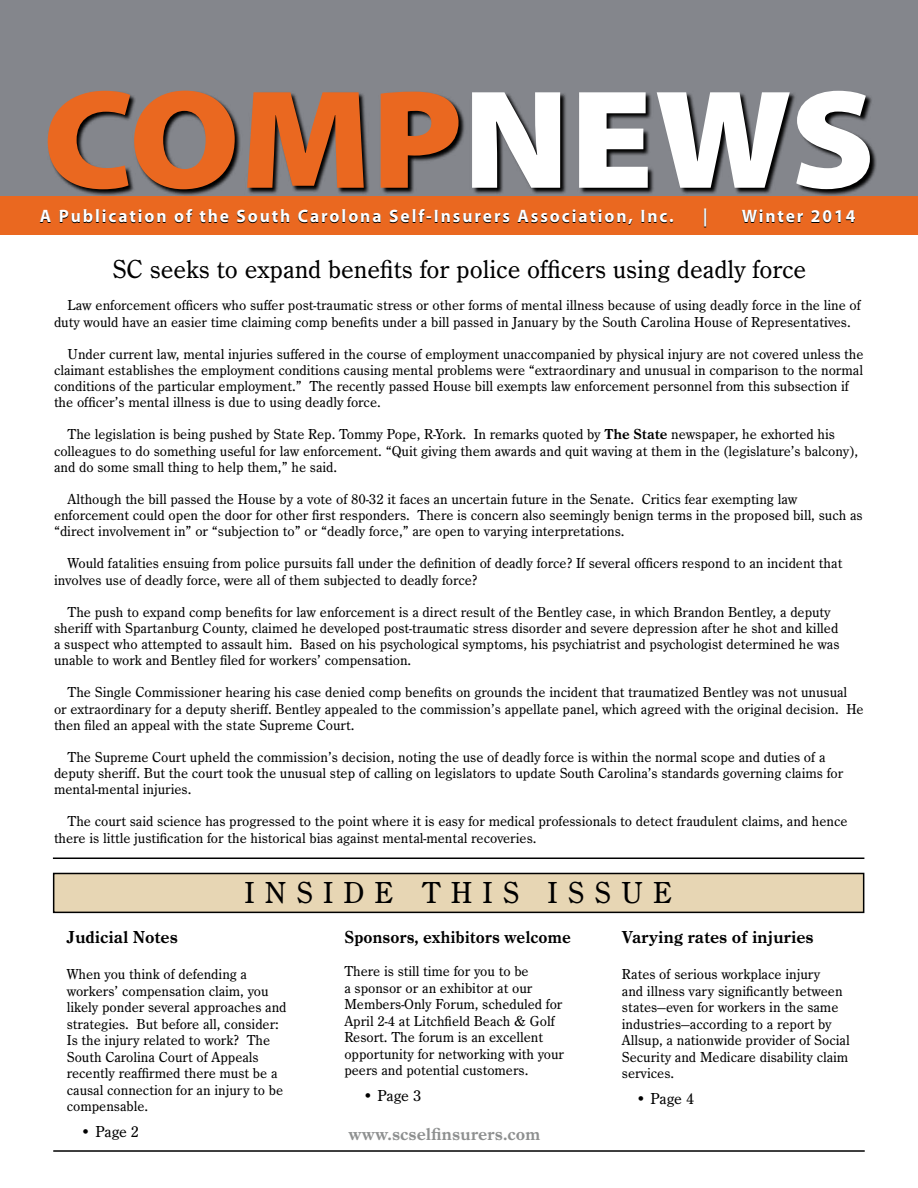
<style>
.page{position:relative;width:918px;height:1188px;background:#fff}
.page>*{position:absolute;margin:0;border:0;box-sizing:border-box;transform-origin:0 0}
.t1{font:900 141.6px "Myriad Pro";color:#ea6820;scale:1.07 1}
.t2{font:31.5px "Century Old Style EF";letter-spacing:.32em;color:#000}
.t3{font:27px "Century Old Style EF";color:#000}
.t4{font:700 18px "Myriad Pro";letter-spacing:.11em;color:#000}
.t5{font:700 18px "Century Old Style EF";color:#000}
.t6{font:700 18px "Century Old Style EF";color:#000;scale:.96 1}
.t7{font:700 18px "Century Old Style EF";color:#8e9090}
.t8{font:16.5px "Century Old Style EF";letter-spacing:-.02em;color:#000}
.t9{font:15px/16.5px "Century Old Style EF";color:#000}
.s1{color:#fff}
.s2{font-weight:700}
</style>
<div class="page">
<div style="left:0;top:195px;width:918px;height:40px;background:#ea6820"></div>
<div style="left:0;top:0;width:918px;height:195px;background:#84868c"></div>
<svg style="left:47px;top:92px;width:830px;height:104px"></svg>
<hr style="left:53px;top:1150px;width:812px;height:2px;background:#000">
<div style="left:54px;top:873px;width:810px;height:39px;background:#e7d6b4"></div>
<div style="left:53px;top:873px;width:811px;height:40px;border:2px solid #000"></div>
<hr style="left:53px;top:858px;width:811px;height:1px;background:#000">
<h1 class="t1" style="left:43px;top:45px;width:780px">COMP<span class="s1">NEWS</span></h1>
<p class="t4" style="left:40px;top:205px;width:635px">A Publication of the South Carolona Self-Insurers Association, Inc.</p>
<p class="t4" style="left:703px;top:205px;width:6px">|</p>
<p class="t4" style="left:742px;top:205px;width:115px">Winter 2014</p>
<h3 class="t3" style="left:112px;top:253px;width:695px">SC seeks to expand benefits for police officers using deadly force</h3>
<p class="t9" style="left:54px;top:297px;width:808px;text-indent:14px">Law enforcement officers who suffer post-traumatic stress or other forms of mental illness because of using deadly force in the line of duty would have an easier time claiming comp benefits under a bill passed in January by the South Carolina House of Representatives.</p>
<p class="t9" style="left:54px;top:346px;width:811px;text-indent:14px">Under current law, mental injuries suffered in the course of employment unaccompanied by physical injury are not covered unless the claimant establishes the employment conditions causing mental problems were “extraordinary and unusual in comparison to the normal conditions of the particular employment.” The recently passed House bill exempts law enforcement personnel from this subsection if the officer’s mental illness is due to using deadly force.</p>
<p class="t9" style="left:54px;top:426px;width:806px;text-indent:14px">The legislation is being pushed by State Rep. Tommy Pope, R-York. In remarks quoted by <span class="s2">The State</span> newspaper, he exhorted his colleagues to do something useful for law enforcement. “Quit giving them awards and quit waving at them in the (legislature’s balcony), and do some small thing to help them,” he said.</p>
<p class="t9" style="left:54px;top:491px;width:810px;text-indent:14px">Although the bill passed the House by a vote of 80-32 it faces an uncertain future in the Senate. Critics fear exempting law enforcement could open the door for other first responders. There is concern also seemingly benign terms in the proposed bill, such as “direct involvement in” or “subjection to” or “deadly force,” are open to varying interpretations.</p>
<p class="t9" style="left:54px;top:555px;width:790px;text-indent:14px">Would fatalities ensuing from police pursuits fall under the definition of deadly force? If several officers respond to an incident that involves use of deadly force, were all of them subjected to deadly force?</p>
<p class="t9" style="left:54px;top:604px;width:787px;text-indent:14px">The push to expand comp benefits for law enforcement is a direct result of the Bentley case, in which Brandon Bentley, a deputy sheriff with Spartanburg County, claimed he developed post-traumatic stress disorder and severe depression after he shot and killed a suspect who attempted to assault him. Based on his psychological symptoms, his psychiatrist and psychologist determined he was unable to work and Bentley filed for workers’ compensation.</p>
<p class="t9" style="left:54px;top:684px;width:811px;text-indent:14px">The Single Commissioner hearing his case denied comp benefits on grounds the incident that traumatized Bentley was not unusual or extraordinary for a deputy sheriff. Bentley appealed to the commission’s appellate panel, which agreed with the original decision. He then filed an appeal with the state Supreme Court.</p>
<p class="t9" style="left:54px;top:749px;width:791px;text-indent:14px">The Supreme Court upheld the commission’s decision, noting the use of deadly force is within the normal scope and duties of a deputy sheriff. But the court took the unusual step of calling on legislators to update South Carolina’s standards governing claims for mental-mental injuries.</p>
<p class="t9" style="left:54px;top:813px;width:795px;text-indent:14px">The court said science has progressed to the point where it is easy for medical professionals to detect fraudulent claims, and hence there is little justification for the historical bias against mental-mental recoveries.</p>
<h2 class="t2" style="left:245px;top:874px;width:430px">INSIDE THIS ISSUE</h2>
<p class="t5" style="left:67px;top:927px;width:113px">Judicial Notes</p>
<p class="t9" style="left:67px;top:966px;width:221px">When you think of defending a workers’ compensation claim, you likely ponder several approaches and strategies. But before all, consider:<br>Is the injury related to work? The<br>South Carolina Court of Appeals recently reaffirmed there must be a causal connection for an injury to be compensable.</p>
<p class="t8" style="left:80px;top:1122px;width:60px">• Page 2</p>
<p class="t6" style="left:344px;top:927px;width:237px">Sponsors, exhibitors welcome</p>
<p class="t9" style="left:344px;top:963px;width:221px">There is still time for you to be<br>a sponsor or an exhibitor at our Members-Only Forum, scheduled for April 2-4 at Litchfield Beach &amp; Golf Resort. The forum is an excellent opportunity for networking with your peers and potential customers.</p>
<p class="t8" style="left:362px;top:1086px;width:60px">• Page 3</p>
<p class="t7" style="left:349px;top:1123px;width:193px">www.scselfinsurers.com</p>
<p class="t5" style="left:622px;top:927px;width:193px">Varying rates of injuries</p>
<p class="t9" style="left:622px;top:966px;width:229px">Rates of serious workplace injury<br>and illness vary significantly between states—even for workers in the same industries—according to a report by Allsup, a nationwide provider of Social Security and Medicare disability claim services.</p>
<p class="t8" style="left:635px;top:1089px;width:60px">• Page 4</p>
</div>
